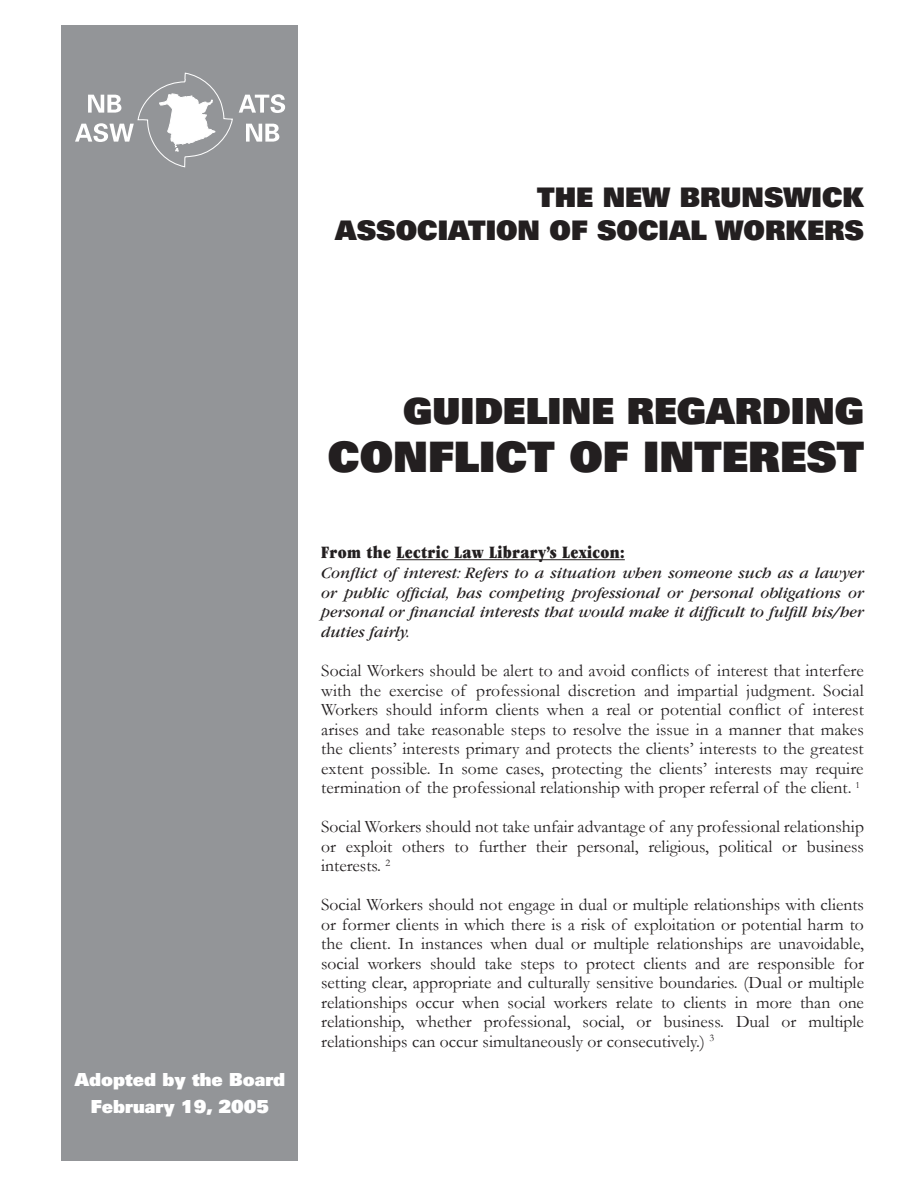
<style>
.page{position:relative;width:918px;height:1188px;background:#fff}
.page>*{position:absolute;margin:0;border:0;box-sizing:border-box;transform-origin:0 0}
.t1{font:900 42px "Univers";color:#231f20}
.t2{font:900 36px "Univers";color:#231f20}
.t3{font:900 27px/32.4px "Univers";color:#231f20;text-align:right}
.t4{font:ultra-condensed 18px "Garamond";letter-spacing:.02em;color:#231f20}
.t5{font:900 18px/27px "Univers";color:#fff;text-align:center}
.t6{font:17.7px/19.5px "Garamond";color:#231f20;text-align:justify}
.t7{font:italic 16.5px/19.8px "Garamond";color:#231f20;text-align:justify}
</style>
<div class="page">
<div style="left:62px;top:26px;width:236px;height:1135px;background:#939598"></div>
<svg style="left:75px;top:73px;width:210px;height:94px"></svg>
<hr style="left:396px;top:559px;width:229px;height:1px;background:#231f20">
<h3 class="t3" style="left:335px;top:181px;width:530px">THE NEW BRUNSWICK<br>ASSOCIATION OF SOCIAL WORKERS</h3>
<p class="t5" style="left:75px;top:1065px;width:212px">Adopted by the Board<br>February 19, 2005</p>
<h2 class="t2" style="left:403px;top:387px;width:462px">GUIDELINE REGARDING</h2>
<h1 class="t1" style="left:328px;top:429px;width:538px">CONFLICT OF INTEREST</h1>
<p class="t4" style="left:321px;top:542px;width:305px">From the Lectric Law Library’s Lexicon:</p>
<p class="t7" style="left:321px;top:563px;width:544px">Conflict of interest: Refers to a situation when someone such as a lawyer or public official, has competing professional or personal obligations or personal or financial interests that would make it difficult to fulfill his/her duties fairly.</p>
<p class="t6" style="left:321px;top:661px;width:544px">Social Workers should be alert to and avoid conflicts of interest that interfere with the exercise of professional discretion and impartial judgment. Social Workers should inform clients when a real or potential conflict of interest arises and take reasonable steps to resolve the issue in a manner that makes the clients’ interests primary and protects the clients’ interests to the greatest extent possible. In some cases, protecting the clients’ interests may require termination of the professional relationship with proper referral of the client. <sup>1</sup></p>
<p class="t6" style="left:321px;top:817px;width:544px">Social Workers should not take unfair advantage of any professional relationship or exploit others to further their personal, religious, political or business interests. <sup>2</sup></p>
<p class="t6" style="left:321px;top:895px;width:544px">Social Workers should not engage in dual or multiple relationships with clients or former clients in which there is a risk of exploitation or potential harm to the client. In instances when dual or multiple relationships are unavoidable, social workers should take steps to protect clients and are responsible for setting clear, appropriate and culturally sensitive boundaries. (Dual or multiple relationships occur when social workers relate to clients in more than one relationship, whether professional, social, or business. Dual or multiple relationships can occur simultaneously or consecutively.) <sup>3</sup></p>
</div>
